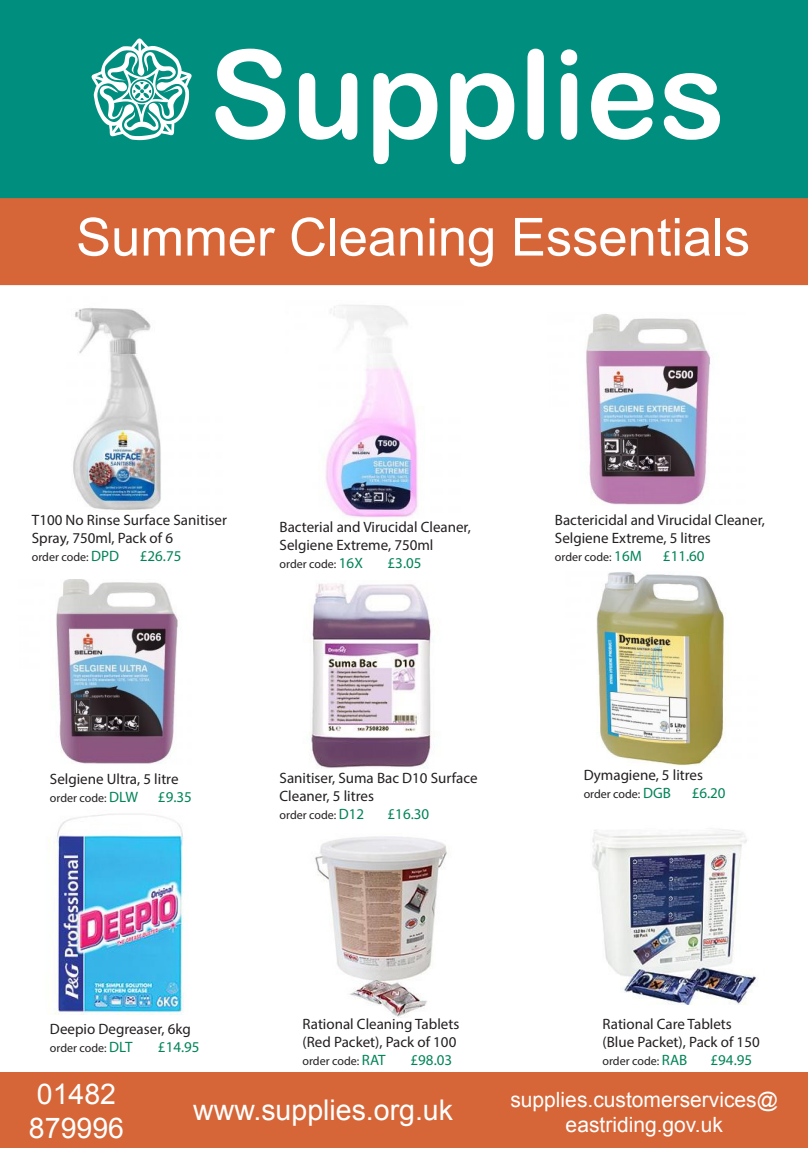
<style>
.page{position:relative;width:808px;height:1149px;background:#fff}
.page>*{position:absolute;margin:0;border:0;box-sizing:border-box;transform-origin:0 0}
.t1{font:123px "Arial Rounded MT Bold";color:#fff}
.t2{font:52.5px "Active Fax";color:#fff}
.t3{font:28.5px "Active Fax";color:#fff}
.t4{font:21px/25.2px "Active Fax";color:#fff;text-align:center}
.t5{font:15px/18px "Myriad Pro";color:#231f20}
.t6{font:15px "Myriad Pro";color:#008457}
.t7{font:12px "Myriad Pro";color:#231f20}
.s1{font-family:"East Ridingof Yorkshire Logo";font-size:109.5px}
.s2{font-size:15px;color:#008457}
</style>
<div class="page">
<div style="left:0;top:0;width:808px;height:198px;background:#008e7f"></div>
<div style="left:0;top:1071px;width:808px;height:76px;background:#d66638"></div>
<div style="left:0;top:198px;width:808px;height:87px;background:#d66638"></div>
<img style="left:73px;top:308px;width:88px;height:202px">
<img style="left:325px;top:305px;width:93px;height:214px">
<img style="left:586px;top:313px;width:125px;height:192px">
<img style="left:56px;top:579px;width:122px;height:185px">
<img style="left:309px;top:583px;width:125px;height:185px">
<img style="left:54px;top:814px;width:130px;height:200px">
<img style="left:315px;top:836px;width:132px;height:181px">
<img style="left:592px;top:829px;width:166px;height:174px">
<img style="left:596px;top:572px;width:129px;height:193px">
<p class="t1" style="left:91px;top:22px;width:636px"><span class="s1">ABC</span>Supplies</p>
<p class="t2" style="left:76px;top:208px;width:675px">Summer Cleaning Essentials</p>
<p class="t5" style="left:32px;top:510px;width:196px">T100 No Rinse Surface Sanitiser<br>Spray, 750ml, Pack of 6</p>
<p class="t7" style="left:32px;top:549px;width:89px">order code: <span class="s2">DPD</span></p>
<p class="t6" style="left:140px;top:546px;width:43px">£26.75</p>
<p class="t5" style="left:280px;top:517px;width:193px">Bacterial and Virucidal Cleaner,<br>Selgiene Extreme, 750ml</p>
<p class="t7" style="left:280px;top:556px;width:85px">order code: <span class="s2">16X</span></p>
<p class="t6" style="left:388px;top:553px;width:35px">£3.05</p>
<p class="t5" style="left:555px;top:510px;width:211px">Bactericidal and Virucidal Cleaner,<br>Selgiene Extreme, 5 litres</p>
<p class="t7" style="left:555px;top:549px;width:88px">order code: <span class="s2">16M</span></p>
<p class="t6" style="left:663px;top:546px;width:43px">£11.60</p>
<p class="t5" style="left:50px;top:769px;width:130px">Selgiene Ultra, 5 litre</p>
<p class="t7" style="left:50px;top:790px;width:90px">order code: <span class="s2">DLW</span></p>
<p class="t6" style="left:158px;top:787px;width:35px">£9.35</p>
<p class="t5" style="left:50px;top:1018px;width:142px">Deepio Degreaser, 6kg</p>
<p class="t7" style="left:50px;top:1039px;width:84px">order code: <span class="s2">DLT</span></p>
<p class="t6" style="left:158px;top:1036px;width:43px">£14.95</p>
<p class="t5" style="left:280px;top:768px;width:199px">Sanitiser, Suma Bac D10 Surface<br>Cleaner, 5 litres</p>
<p class="t7" style="left:280px;top:806px;width:86px">order code: <span class="s2">D12</span></p>
<p class="t6" style="left:388px;top:804px;width:43px">£16.30</p>
<p class="t5" style="left:303px;top:1014px;width:158px">Rational Cleaning Tablets</p>
<p class="t5" style="left:303px;top:1032px;width:155px">(Red Packet), Pack of 100</p>
<p class="t7" style="left:303px;top:1053px;width:84px">order code: <span class="s2">RAT</span></p>
<p class="t6" style="left:411px;top:1050px;width:43px">£98.03</p>
<p class="t5" style="left:584px;top:766px;width:121px">Dymagiene, 5 litres</p>
<p class="t7" style="left:584px;top:786px;width:89px">order code: <span class="s2">DGB</span></p>
<p class="t6" style="left:692px;top:784px;width:35px">£6.20</p>
<p class="t5" style="left:602px;top:1014px;width:131px">Rational Care Tablets</p>
<p class="t5" style="left:602px;top:1032px;width:159px">(Blue Packet), Pack of 150</p>
<p class="t7" style="left:602px;top:1053px;width:86px">order code: <span class="s2">RAB</span></p>
<p class="t6" style="left:710px;top:1050px;width:43px">£94.95</p>
<p class="t3" style="left:37px;top:1077px;width:81px">01482</p>
<p class="t3" style="left:29px;top:1111px;width:97px">879996</p>
<p class="t3" style="left:193px;top:1093px;width:261px">www.supplies.org.uk</p>
<p class="t4" style="left:510px;top:1086px;width:269px">supplies.customerservices@ eastriding.gov.uk</p>
</div>
